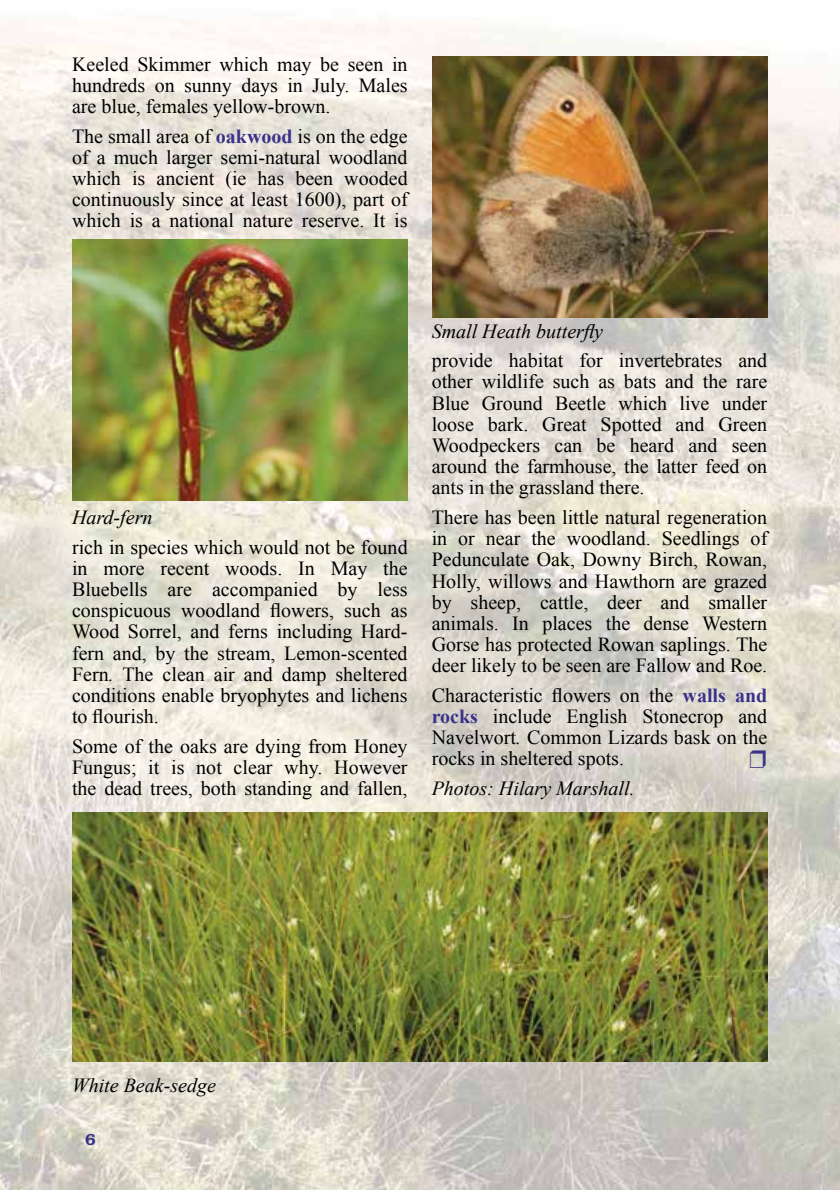
<style>
.page{position:relative;width:840px;height:1191px;background:#fff}
.page>*{position:absolute;margin:0;border:0;box-sizing:border-box;transform-origin:0 0}
.t1{font:20px/21.2px "Times New Roman";color:#000;text-align:justify}
.t2{font:italic 20px "Times New Roman";color:#000}
.t3{font:600 16px "Bookman IT Cby BT";color:#3a3189}
.s1{font-weight:700;color:#3a3189}
.s2{font-style:italic}
</style>
<div class="page">
<img style="left:0;top:20px;width:839px;height:1169px">
<img style="left:72px;top:240px;width:335px;height:260px">
<img style="left:432px;top:57px;width:335px;height:260px">
<img style="left:72px;top:812px;width:695px;height:250px">
<svg style="left:749px;top:751px;width:16px;height:17px"></svg>
<p class="t1" style="left:72px;top:53px;width:337px">Keeled Skimmer which may be seen in hundreds on sunny days in July. Males are blue, females yellow-brown.</p>
<p class="t1" style="left:72px;top:125px;width:337px">The small area of <span class="s1">oakwood</span> is on the edge of a much larger semi-natural woodland which is ancient (ie has been wooded continuously since at least 1600), part of which is a national nature reserve. It is</p>
<p class="t2" style="left:72px;top:503px;width:82px">Hard-fern</p>
<p class="t1" style="left:72px;top:536px;width:337px">rich in species which would not be found in more recent woods. In May the Bluebells are accompanied by less conspicuous woodland flowers, such as Wood Sorrel, and ferns including Hard&shy;fern and, by the stream, Lemon-scented Fern<span class="s2">.</span> The clean air and damp sheltered conditions enable bryophytes and lichens to flourish.</p>
<p class="t1" style="left:72px;top:735px;width:337px">Some of the oaks are dying from Honey Fungus; it is not clear why. However the dead trees, both standing and fallen,</p>
<p class="t2" style="left:431px;top:317px;width:173px">Small Heath butterfly</p>
<p class="t1" style="left:431px;top:350px;width:337px">provide habitat for invertebrates and other wildlife such as bats and the rare Blue Ground Beetle which live under loose bark. Great Spotted and Green Woodpeckers can be heard and seen around the farmhouse, the latter feed on ants in the grassland there.</p>
<p class="t1" style="left:431px;top:506px;width:337px">There has been little natural regeneration in or near the woodland. Seedlings of Pedunculate Oak, Downy Birch, Rowan, Holly, willows and Hawthorn are grazed by sheep, cattle, deer and smaller animals. In places the dense Western Gorse has protected Rowan saplings. The deer likely to be seen are Fallow and Roe.</p>
<p class="t1" style="left:431px;top:684px;width:337px">Characteristic flowers on the <span class="s1">walls and rocks</span> include English Stonecrop and Navelwort<span class="s2">.</span> Common Lizards bask on the rocks in sheltered spots.</p>
<p class="t2" style="left:431px;top:774px;width:204px">Photos: Hilary Marshall.</p>
<p class="t2" style="left:72px;top:1071px;width:145px">White Beak-sedge</p>
<p class="t3" style="left:85px;top:1129px;width:12px">6</p>
</div>
